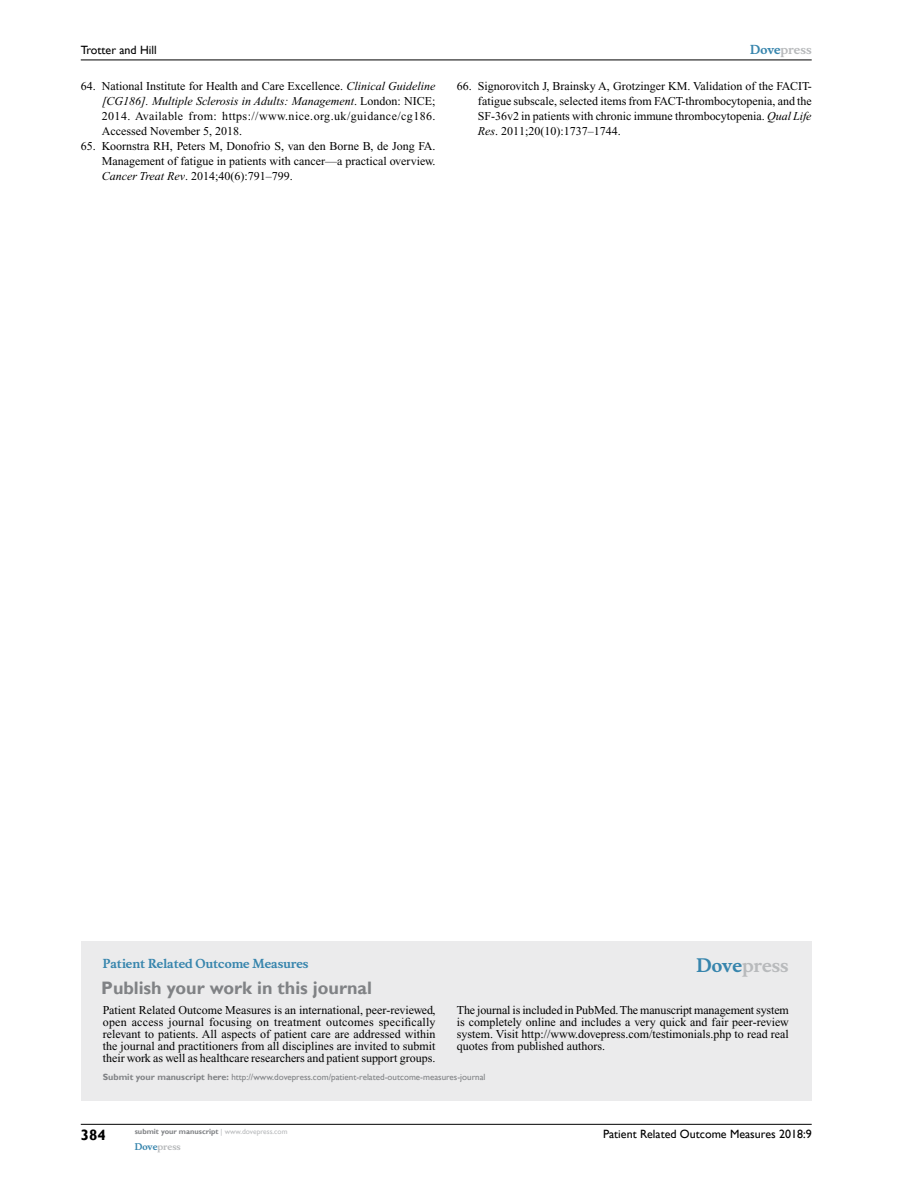
<style>
.page{position:relative;width:918px;height:1188px;background:#fff}
.page>*{position:absolute;margin:0;border:0;box-sizing:border-box;transform-origin:0 0}
.t1{font:700 18px "Gill Sans";color:#808285}
.t2{font:700 18px "Musee";color:#b8babc}
.t3{font:700 15px "Gill Sans";color:#000}
.t4{font:12px/15px "Times New Roman";color:#000;text-align:justify}
.t5{font:12px "Gill Sans";color:#000}
.t6{font:700 12px "Musee";color:#3785ad}
.t7{font:700 12px "Musee";color:#b8babc}
.t8{font:9px "Gill Sans";color:#808285}
.t9{font:700 9px "Musee";color:#b8babc}
.t10{font:700 7.5px "Gill Sans";color:#808285}
.s1{font-style:italic}
.s2{color:#3785ad}
.s3{font-weight:700}
.s4{font-weight:400;color:#b8babc}
</style>
<div class="page">
<div style="left:81px;top:941px;width:731px;height:159px;background:#ebebec"></div>
<hr style="left:81px;top:1124px;width:731px;height:1px;background:#000">
<hr style="left:81px;top:60px;width:731px;height:1px;background:#000">
<p class="t5" style="left:81px;top:43px;width:77px">Trotter and Hill</p>
<p class="t4" style="left:102px;top:79px;width:335px;text-indent:-21px">64. National Institute for Health and Care Excellence. <span class="s1">Clinical Guideline [CG186]. Multiple Sclerosis in Adults: Management</span>. London: NICE; 2014. Available from: https://www.nice.org.uk/guidance/cg186.<br>Accessed November 5, 2018.</p>
<p class="t4" style="left:102px;top:139px;width:335px;text-indent:-21px">65. Koornstra RH, Peters M, Donofrio S, van den Borne B, de Jong FA.<br>Management of fatigue in patients with cancer—a practical overview.<br><span class="s1">Cancer Treat Rev</span>. 2014;40(6):791–799.</p>
<p class="t7" style="left:750px;top:43px;width:63px"><span class="s2">Dove</span>press</p>
<p class="t4" style="left:478px;top:79px;width:336px;text-indent:-21px">66. Signorovitch J, Brainsky A, Grotzinger KM. Validation of the FACIT&shy;fatigue subscale, selected items from FACT-thrombocytopenia, and the SF-36v2 in patients with chronic immune thrombocytopenia. <span class="s1">Qual Life Res</span>. 2011;20(10):1737–1744.</p>
<p class="t6" style="left:103px;top:956px;width:207px">Patient Related Outcome Measures</p>
<h1 class="t1" style="left:101px;top:977px;width:272px">Publish your work in this journal</h1>
<h1 class="t2" style="left:697px;top:955px;width:94px"><span class="s2">Dove</span>press</h1>
<p class="t4" style="left:103px;top:1004px;width:334px;line-height:12px">Patient Related Outcome Measures is an international, peer-reviewed, open access journal focusing on treatment outcomes specifically relevant to patients. All aspects of patient care are addressed within the journal and practitioners from all disciplines are invited to submit their work as well as healthcare researchers and patient support groups.</p>
<p class="t4" style="left:457px;top:1004px;width:333px;line-height:12px">The journal is included in PubMed. The manuscript management system is completely online and includes a very quick and fair peer-review system. Visit http://www.dovepress.com/testimonials.php to read real quotes from published authors.</p>
<p class="t8" style="left:103px;top:1072px;width:384px"><span class="s3">Submit your manuscript here:</span> http://www.dovepress.com/patient-related-outcome-measures-journal</p>
<p class="t3" style="left:81px;top:1126px;width:26px">384</p>
<p class="t10" style="left:135px;top:1127px;width:154px">submit your manuscript <span class="s4">| www.dovepress.com</span></p>
<p class="t9" style="left:135px;top:1141px;width:48px"><span class="s2">Dove</span>press</p>
<p class="t5" style="left:603px;top:1127px;width:210px">Patient Related Outcome Measures 2018:9</p>
</div>
